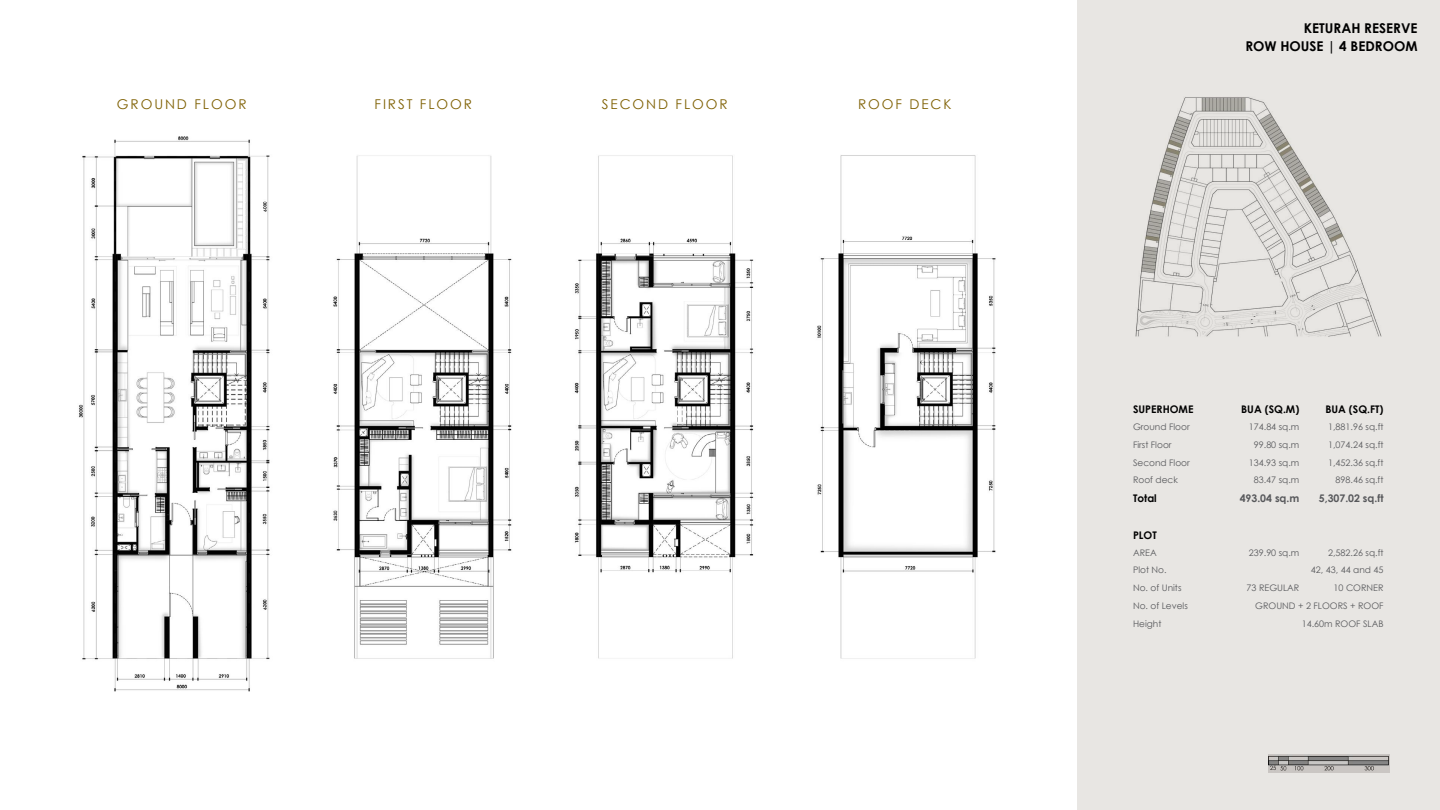
<style>
.page{position:relative;width:1440px;height:810px;background:#fff}
.page>*{position:absolute;margin:0;border:0;box-sizing:border-box;transform-origin:0 0}
.t1{font:13.5px "Century Gothic";letter-spacing:.14em;color:#7e5f00}
.t2{font:700 13.5px/18px "Century Gothic";color:#000;text-align:right}
.t3{font:700 10.5px "Century Gothic";color:#000}
.t4{font:700 10.5px "Century Gothic";color:#57585b}
.t5{font:9px "Century Gothic";color:#57585b}
</style>
<div class="page">
<div style="left:1077px;top:0;width:363px;height:810px;background:#e8e6e3"></div>
<img style="left:78px;top:136px;width:918px;height:556px">
<img style="left:1269px;top:754px;width:120px;height:19px">
<img style="left:1135px;top:97px;width:247px;height:240px">
<h1 class="t1" style="left:117px;top:94px;width:131px">GROUND FLOOR</h1>
<h1 class="t1" style="left:375px;top:94px;width:99px">FIRST FLOOR</h1>
<h1 class="t1" style="left:602px;top:94px;width:127px">SECOND FLOOR</h1>
<h1 class="t1" style="left:858px;top:94px;width:95px">ROOF DECK</h1>
<h1 class="t2" style="left:1245px;top:18px;width:174px">KETURAH RESERVE<br>ROW HOUSE | 4 BEDROOM</h1>
<p class="t3" style="left:1133px;top:401px;width:62px">SUPERHOME</p>
<p class="t3" style="left:1241px;top:401px;width:60px">BUA (SQ.M)</p>
<p class="t3" style="left:1325px;top:401px;width:60px">BUA (SQ.FT)</p>
<p class="t5" style="left:1133px;top:421px;width:58px">Ground Floor</p>
<p class="t5" style="left:1249px;top:421px;width:52px">174.84 sq.m</p>
<p class="t5" style="left:1328px;top:421px;width:57px">1,881.96 sq.ft</p>
<p class="t5" style="left:1133px;top:438px;width:40px">First Floor</p>
<p class="t5" style="left:1254px;top:438px;width:47px">99.80 sq.m</p>
<p class="t5" style="left:1328px;top:438px;width:57px">1,074.24 sq.ft</p>
<p class="t5" style="left:1133px;top:456px;width:58px">Second Floor</p>
<p class="t5" style="left:1249px;top:456px;width:52px">134.93 sq.m</p>
<p class="t5" style="left:1328px;top:456px;width:57px">1,452.36 sq.ft</p>
<p class="t5" style="left:1133px;top:474px;width:46px">Roof deck</p>
<p class="t5" style="left:1254px;top:474px;width:47px">83.47 sq.m</p>
<p class="t5" style="left:1336px;top:474px;width:49px">898.46 sq.ft</p>
<p class="t3" style="left:1133px;top:490px;width:25px">Total</p>
<p class="t4" style="left:1240px;top:490px;width:61px">493.04 sq.m</p>
<p class="t4" style="left:1319px;top:490px;width:66px">5,307.02 sq.ft</p>
<p class="t3" style="left:1133px;top:527px;width:25px">PLOT</p>
<p class="t5" style="left:1133px;top:546px;width:25px">AREA</p>
<p class="t5" style="left:1249px;top:546px;width:52px">239.90 sq.m</p>
<p class="t5" style="left:1328px;top:546px;width:57px">2,582.26 sq.ft</p>
<p class="t5" style="left:1133px;top:564px;width:35px">Plot No.</p>
<p class="t5" style="left:1311px;top:564px;width:74px">42, 43, 44 and 45</p>
<p class="t5" style="left:1133px;top:582px;width:50px">No. of Units</p>
<p class="t5" style="left:1247px;top:582px;width:54px">73 REGULAR</p>
<p class="t5" style="left:1334px;top:582px;width:52px">10 CORNER</p>
<p class="t5" style="left:1133px;top:599px;width:56px">No. of Levels</p>
<p class="t5" style="left:1255px;top:599px;width:130px">GROUND + 2 FLOORS + ROOF</p>
<p class="t5" style="left:1133px;top:617px;width:30px">Height</p>
<p class="t5" style="left:1302px;top:617px;width:83px">14.60m ROOF SLAB</p>
</div>
